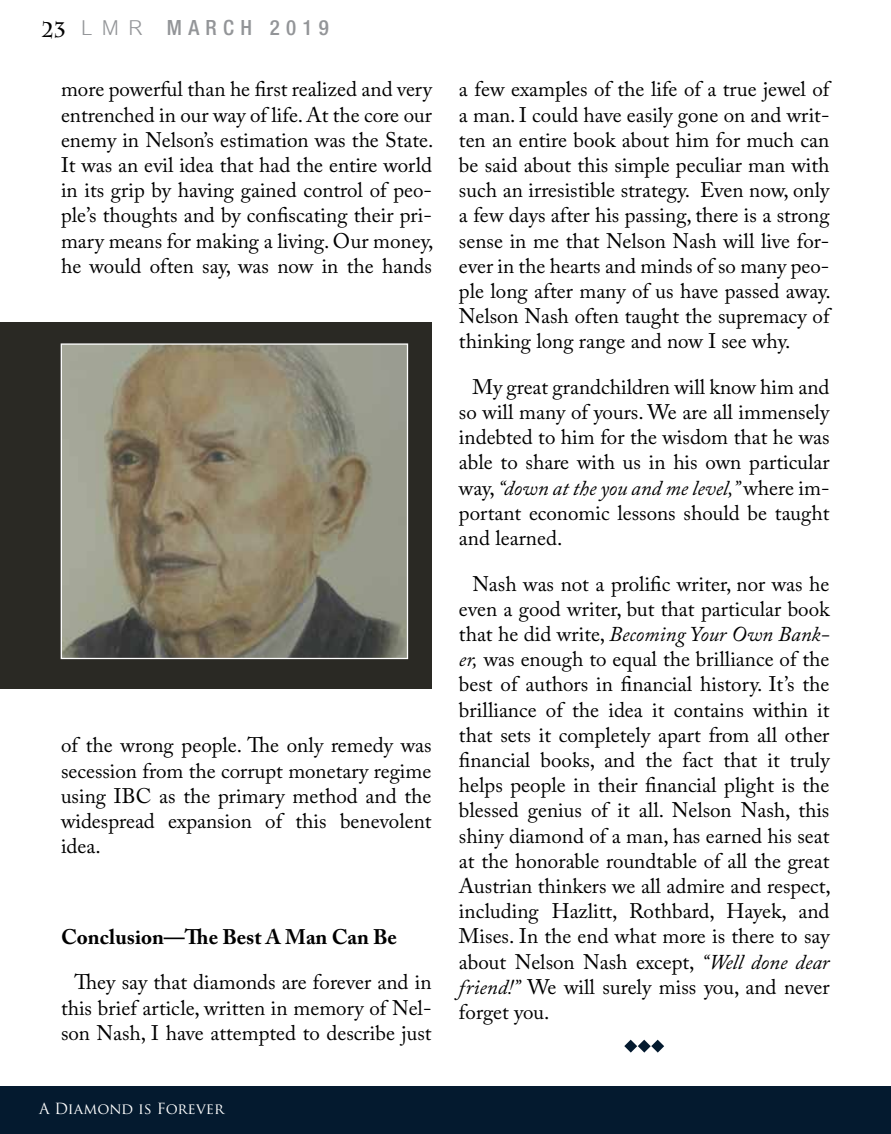
<style>
.page{position:relative;width:891px;height:1134px;background:#fff}
.page>*{position:absolute;margin:0;border:0;box-sizing:border-box;transform-origin:0 0}
.t1{font:21px/25.2px "Adobe Caslon Pro";color:#000;text-align:justify}
.t2{font:700 21px "Adobe Caslon Pro";color:#000}
.t3{font:500 condensed 21px "Helvetica Neue LT Std";letter-spacing:.3em;color:#939598}
.t4{font:15px "Trajan Pro";color:#fff}
.s1{font-family:"Charlemagne Std";font-weight:700;font-stretch:normal;color:#000}
.s2{font-family:"Cordia New";font-weight:400;font-stretch:normal;font-size:31.5px}
.s3{font-style:italic}
</style>
<div class="page">
<div style="left:0;top:1087px;width:891px;height:47px;background:#041a2f"></div>
<div style="left:0;top:323px;width:432px;height:366px;background:#2a2924"></div>
<img style="left:63px;top:345px;width:343px;height:312px">
<div style="left:61px;top:343px;width:347px;height:316px;border:1px solid #fff"></div>
<svg style="left:624px;top:1040px;width:40px;height:13px"></svg>
<p class="t3" style="left:42px;top:15px;width:289px"><span class="s1">23</span> <span class="s2">LMR</span> MARCH 2019</p>
<p class="t1" style="left:61px;top:77px;width:374px">more powerful than he first realized and very entrenched in our way of life. At the core our enemy in Nelson’s estimation was the State.<br>It was an evil idea that had the entire world in its grip by having gained control of peo&shy;ple’s thoughts and by confiscating their pri&shy;mary means for making a living. Our money, he would often say, was now in the hands</p>
<p class="t1" style="left:459px;top:77px;width:373px">a few examples of the life of a true jewel of a man. I could have easily gone on and writ&shy;ten an entire book about him for much can be said about this simple peculiar man with such an irresistible strategy. Even now, only a few days after his passing, there is a strong sense in me that Nelson Nash will live for&shy;ever in the hearts and minds of so many peo&shy;ple long after many of us have passed away.<br>Nelson Nash often taught the supremacy of thinking long range and now I see why.</p>
<p class="t1" style="left:459px;top:374px;width:372px;text-indent:14px">My great grandchildren will know him and so will many of yours. We are all immensely indebted to him for the wisdom that he was able to share with us in his own particular way, <span class="s3">“down at the you and me level,”</span> where im&shy;portant economic lessons should be taught and learned.</p>
<p class="t1" style="left:459px;top:571px;width:373px;text-indent:14px">Nash was not a prolific writer, nor was he even a good writer, but that particular book that he did write, <span class="s3">Becoming Your Own Bank&shy;er,</span> was enough to equal the brilliance of the best of authors in financial history. It’s the brilliance of the idea it contains within it that sets it completely apart from all other financial books, and the fact that it truly helps people in their financial plight is the blessed genius of it all. Nelson Nash, this shiny diamond of a man, has earned his seat at the honorable roundtable of all the great Austrian thinkers we all admire and respect, including Hazlitt, Rothbard, Hayek, and Mises. In the end what more is there to say about Nelson Nash except, <span class="s3">“Well done dear friend!”</span> We will surely miss you, and never forget you.</p>
<p class="t1" style="left:61px;top:732px;width:372px">of the wrong people. The only remedy was secession from the corrupt monetary regime using IBC as the primary method and the widespread expansion of this benevolent idea.</p>
<p class="t2" style="left:61px;top:925px;width:338px">Conclusion—The Best A Man Can Be</p>
<p class="t1" style="left:61px;top:970px;width:372px;text-indent:14px">They say that diamonds are forever and in this brief article, written in memory of Nel&shy;son Nash, I have attempted to describe just</p>
<p class="t4" style="left:39px;top:1099px;width:187px">A Diamond is Forever</p>
</div>
